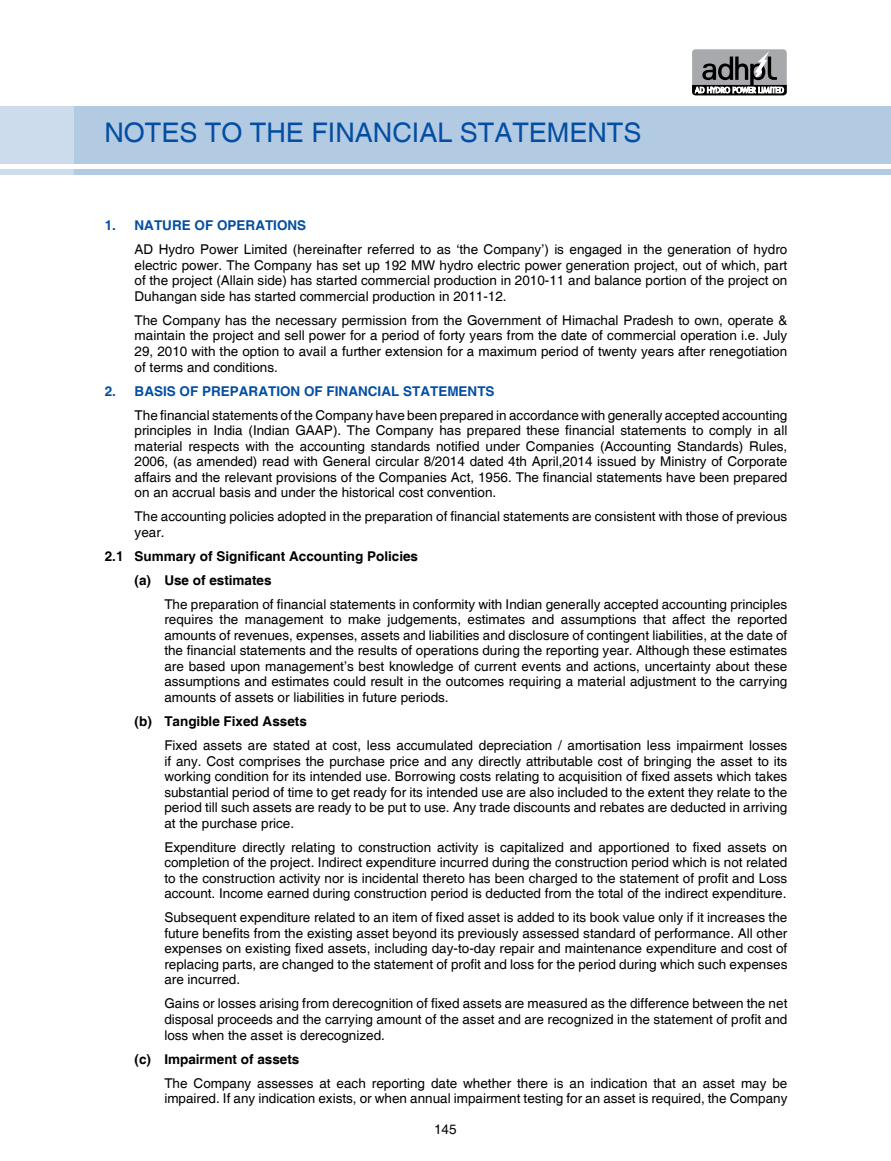
<style>
.page{position:relative;width:891px;height:1161px;background:#fff}
.page>*{position:absolute;margin:0;border:0;box-sizing:border-box;transform-origin:0 0}
.t1{font:27px "Helvetica";color:#034ea2}
.t2{font:13.5px/15.6px "Helvetica";color:#000;text-align:justify}
.t3{font:700 13.5px/24px "Helvetica";color:#000}
.t4{font:700 13.5px "Helvetica";color:#034ea2}
</style>
<div class="page">
<div style="left:692px;top:49px;width:95px;height:46px;background:#a7a9ac;border-radius:4px"></div>
<svg style="left:692px;top:51px;width:95px;height:45px"></svg>
<div style="left:0;top:106px;width:77px;height:58px;background:#cddcec"></div>
<div style="left:0;top:169px;width:77px;height:6px;background:#cddcec"></div>
<div style="left:74px;top:106px;width:817px;height:58px;background:#b3cae3"></div>
<div style="left:74px;top:169px;width:817px;height:6px;background:#b3cae3"></div>
<h1 class="t1" style="left:104px;top:117px;width:534px">Notes to the Financ ial Statements</h1>
<p class="t4" style="left:105px;top:217px;width:50px">1. Nature</p>
<p class="t4" style="left:195px;top:217px;width:43px">of Operations</p>
<p class="t2" style="left:135px;top:242px;width:654px">AD Hydro Power Limited (hereinafter referred to as ‘the Company’) is engaged in the generation of hydro electric power. The Company has set up 192 MW hydro electric power generation project, out of which, part of the project (Allain side) has started commercial production in 2010-11 and balance portion of the project on Duhangan side has started commercial production in 2011-12.</p>
<p class="t2" style="left:105px;top:313px;width:20px">T</p>
<p class="t2" style="left:135px;top:313px;width:654px;text-indent:8px">he Company has the necessary permission from the Government of Himachal Pradesh to own, operate &amp; maintain the project and sell power for a period of forty years from the date of commercial operation i.e. July 29, 2010 with the option to avail a further extension for a maximum period of twenty years after renegotiation of terms and conditions.</p>
<p class="t4" style="left:105px;top:383px;width:49px">2. Basis</p>
<p class="t4" style="left:180px;top:383px;width:33px">of preparation</p>
<p class="t4" style="left:304px;top:383px;width:32px">of financial</p>
<p class="t4" style="left:403px;top:383px;width:11px">statements</p>
<p class="t2" style="left:135px;top:408px;width:654px">The financial statements of the Company have been prepared in accordance with generally accepted accounting principles in India (Indian GAAP). The Company has prepared these financial statements to comply in all material respects with the accounting standards notified under Companies (Accounting Standards) Rules, 2006, (as amended) read with General circular 8/2014 dated 4th April,2014 issued by Ministry of Corporate affairs and the relevant provisions of the Companies Act, 1956. The financial statements have been prepared on an accrual basis and under the historical cost convention.</p>
<p class="t2" style="left:135px;top:509px;width:654px">The accounting policies adopted in the preparation of financial statements are consistent with those of previous year.</p>
<p class="t3" style="left:135px;top:545px;width:285px;text-indent:-30px">2.1 Summary of Significant Accounting Policies (a) Use of estimates</p>
<p class="t2" style="left:164px;top:597px;width:625px">The preparation of financial statements in conformity with Indian generally accepted accounting principles requires the management to make judgements, estimates and assumptions that affect the reported amounts of revenues, expenses, assets and liabilities and disclosure of contingent liabilities, at the date of the financial statements and the results of operations during the reporting year. Although these estimates are based upon management’s best knowledge of current events and actions, uncertainty about these assumptions and estimates could result in the outcomes requiring a material adjustment to the carrying amounts of assets or liabilities in future periods.</p>
<p class="t3" style="left:135px;top:710px;width:174px">(b) Tangible Fixed Assets</p>
<p class="t2" style="left:105px;top:738px;width:24px">F</p>
<p class="t2" style="left:164px;top:738px;width:625px;text-indent:8px">ixed assets are stated at cost, less accumulated depreciation / amortisation less impairment losses if any. Cost comprises the purchase price and any directly attributable cost of bringing the asset to its working condition for its intended use. Borrowing costs relating to acquisition of fixed assets which takes substantial period of time to get ready for its intended use are also included to the extent they relate to the period till such assets are ready to be put to use. Any trade discounts and rebates are deducted in arriving at the purchase price.</p>
<p class="t2" style="left:164px;top:840px;width:625px">Expenditure directly relating to construction activity is capitalized and apportioned to fixed assets on completion of the project. I ndirect expenditure incurred during the construction period which is not related to the construction activity nor is incidental thereto has been charged to the statement of profit and Loss account. I ncome earned during construction period is deducted from the total of the indirect expenditure.</p>
<p class="t2" style="left:164px;top:910px;width:625px">Subsequent expenditure related to an item of fixed asset is added to its book value only if it increases the future benefits from the existing asset beyond its previously assessed standard of performance. All other expenses on existing fixed assets, including day-to-day repair and maintenance expenditure and cost of replacing parts, are changed to the statement of profit and loss for the period during which such expenses are incurred.</p>
<p class="t2" style="left:164px;top:996px;width:625px">Gains or losses arising from derecognition of fixed assets are measured as the difference between the net disposal proceeds and the carrying amount of the asset and are recognized in the statement of profit and loss when the asset is derecognized.</p>
<p class="t3" style="left:135px;top:1047px;width:166px">(c) Impairment of assets</p>
<p class="t2" style="left:105px;top:1076px;width:24px">T</p>
<p class="t2" style="left:164px;top:1076px;width:625px;text-align:right">he Company assesses at each reporting date whether there is an indication that an asset may be impaired. If any indication exists, or when annual impairment testing for an asset is required, the Company</p>
<p class="t2" style="left:434px;top:1122px;width:24px">145</p>
</div>
